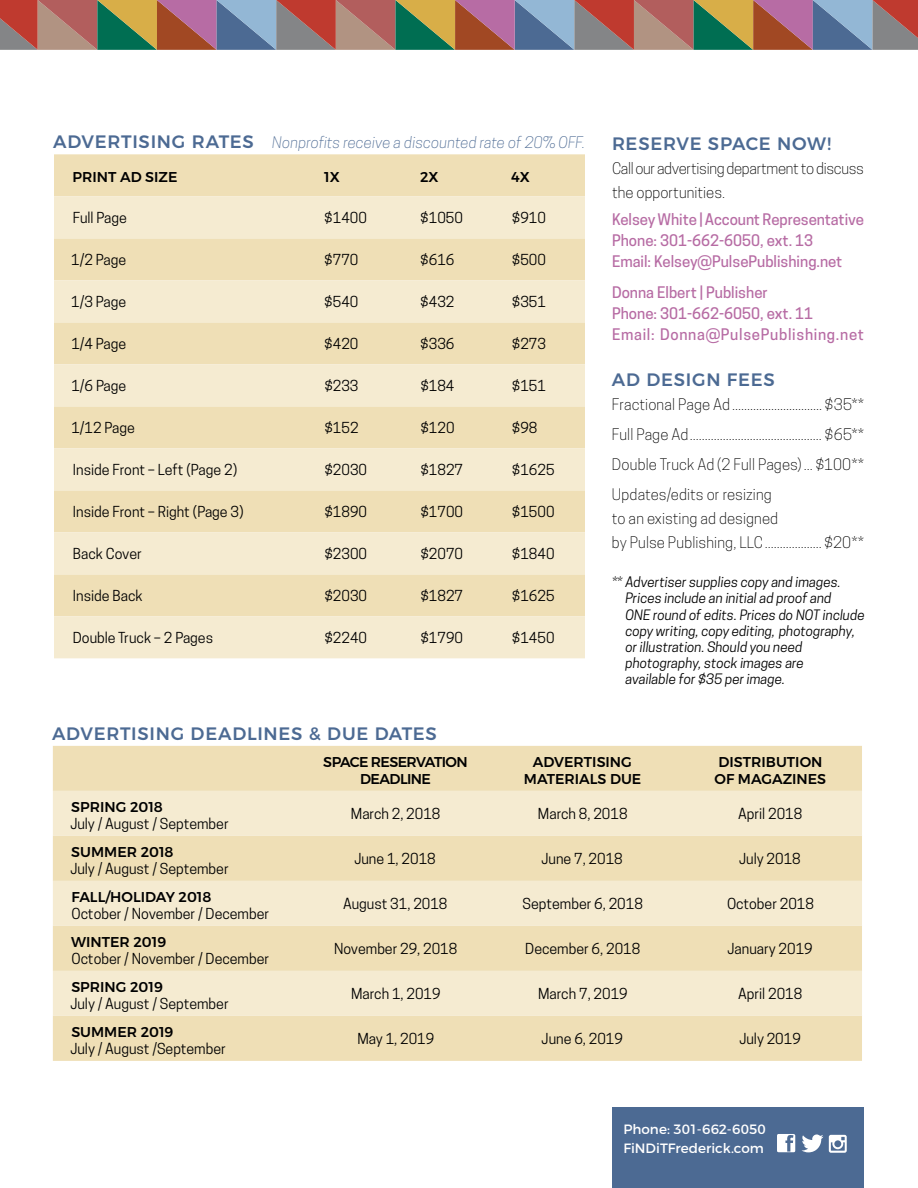
<style>
.page{position:relative;width:918px;height:1188px;background:#fff}
.page>*{position:absolute;margin:0;border:0;box-sizing:border-box;transform-origin:0 0}
.t1{font:500 18px "Montserrat";letter-spacing:.04em;color:#4c6a93}
.t2{font:300 15px/30px "Cooper Hewitt";color:#000;text-align:justify}
.t3{font:500 15px/21px "Cooper Hewitt";color:#b76ca4}
.t4{font:300 15px/24px "Cooper Hewitt";letter-spacing:-.02em;color:#000}
.t5{font:italic 300 15px "Cooper Hewitt";letter-spacing:-.005em;color:#4c6a93}
.t6{font:14.25px "Cooper Hewitt";color:#000}
.t7{font:500 14.25px/16.5px "Montserrat";color:#000;text-align:center}
.t8{font:500 14.25px/16.5px "Montserrat";letter-spacing:-.04em;color:#000;text-align:center}
.t9{font:italic 13.5px/16.2px "Cooper Hewitt";color:#000}
.t10{font:13.5px/19.2px "Montserrat";color:#fff}
</style>
<div class="page">
<svg style="left:0;top:0;width:918px;height:50px;background:#937770"></svg>
<div style="left:612px;top:1107px;width:252px;height:81px;background:#4c6a93"></div>
<svg style="left:777px;top:1134px;width:18px;height:18px"></svg>
<svg style="left:801px;top:1134px;width:46px;height:19px"></svg>
<div style="left:54px;top:154px;width:531px;height:42px;background:#efdfb6"></div>
<svg style="left:54px;top:196px;width:531px;height:462px;background:#f2e5c5"></svg>
<div style="left:53px;top:746px;width:809px;height:315px;background:#efdfb6"></div>
<svg style="left:53px;top:791px;width:809px;height:225px;background:#f2e6c6"></svg>
<p class="t1" style="left:53px;top:131px;width:202px">ADVERTISING RATES</p>
<p class="t7" style="left:73px;top:169px;width:106px">PRINT AD SIZE</p>
<p class="t7" style="left:324px;top:169px;width:17px">1X</p>
<p class="t7" style="left:420px;top:169px;width:20px">2X</p>
<p class="t7" style="left:511px;top:169px;width:20px">4X</p>
<p class="t6" style="left:73px;top:209px;width:56px">Full Page</p>
<p class="t6" style="left:324px;top:209px;width:44px">$1400</p>
<p class="t6" style="left:420px;top:209px;width:44px">$1050</p>
<p class="t6" style="left:512px;top:209px;width:36px">$910</p>
<p class="t6" style="left:71px;top:251px;width:57px">1/2 Page</p>
<p class="t6" style="left:324px;top:251px;width:36px">$770</p>
<p class="t6" style="left:420px;top:251px;width:36px">$616</p>
<p class="t6" style="left:512px;top:251px;width:36px">$500</p>
<p class="t6" style="left:71px;top:293px;width:57px">1/3 Page</p>
<p class="t6" style="left:324px;top:293px;width:36px">$540</p>
<p class="t6" style="left:420px;top:293px;width:36px">$432</p>
<p class="t6" style="left:512px;top:293px;width:36px">$351</p>
<p class="t6" style="left:71px;top:335px;width:57px">1/4 Page</p>
<p class="t6" style="left:324px;top:335px;width:36px">$420</p>
<p class="t6" style="left:420px;top:335px;width:36px">$336</p>
<p class="t6" style="left:512px;top:335px;width:36px">$273</p>
<p class="t6" style="left:71px;top:377px;width:57px">1/6 Page</p>
<p class="t6" style="left:324px;top:377px;width:36px">$233</p>
<p class="t6" style="left:420px;top:377px;width:36px">$184</p>
<p class="t6" style="left:512px;top:377px;width:36px">$151</p>
<p class="t6" style="left:71px;top:419px;width:65px">1/12 Page</p>
<p class="t6" style="left:324px;top:419px;width:36px">$152</p>
<p class="t6" style="left:420px;top:419px;width:36px">$120</p>
<p class="t6" style="left:512px;top:419px;width:27px">$98</p>
<p class="t6" style="left:73px;top:461px;width:166px">Inside Front – Left (Page 2)</p>
<p class="t6" style="left:324px;top:461px;width:44px">$2030</p>
<p class="t6" style="left:420px;top:461px;width:44px">$1827</p>
<p class="t6" style="left:512px;top:461px;width:44px">$1625</p>
<p class="t6" style="left:73px;top:503px;width:172px">Inside Front – Right (Page 3)</p>
<p class="t6" style="left:324px;top:503px;width:44px">$1890</p>
<p class="t6" style="left:420px;top:503px;width:44px">$1700</p>
<p class="t6" style="left:512px;top:503px;width:44px">$1500</p>
<p class="t6" style="left:73px;top:545px;width:71px">Back Cover</p>
<p class="t6" style="left:324px;top:545px;width:44px">$2300</p>
<p class="t6" style="left:420px;top:545px;width:44px">$2070</p>
<p class="t6" style="left:512px;top:545px;width:44px">$1840</p>
<p class="t6" style="left:73px;top:587px;width:71px">Inside Back</p>
<p class="t6" style="left:324px;top:587px;width:44px">$2030</p>
<p class="t6" style="left:420px;top:587px;width:44px">$1827</p>
<p class="t6" style="left:512px;top:587px;width:44px">$1625</p>
<p class="t6" style="left:73px;top:629px;width:142px">Double Truck – 2 Pages</p>
<p class="t6" style="left:324px;top:629px;width:44px">$2240</p>
<p class="t6" style="left:420px;top:629px;width:44px">$1790</p>
<p class="t6" style="left:512px;top:629px;width:44px">$1450</p>
<p class="t5" style="left:272px;top:134px;width:314px">Nonprofits receive a discounted rate of 20% OFF.</p>
<p class="t1" style="left:612px;top:132px;width:221px">RESERVE SPACE NOW!</p>
<p class="t4" style="left:612px;top:156px;width:254px">Call our advertising department to discuss the opportunities.</p>
<p class="t3" style="left:612px;top:208px;width:254px">Kelsey White | Account Representative<br>Phone: 301-662-6050, ext. 13<br>Email: Kelsey@PulsePublishing.net</p>
<p class="t3" style="left:612px;top:282px;width:253px">Donna Elbert | Publisher<br>Phone: 301-662-6050, ext. 11<br>Email: Donna@PulsePublishing.net</p>
<p class="t1" style="left:612px;top:368px;width:164px">AD DESIGN FEES</p>
<p class="t2" style="left:612px;top:389px;width:254px">Fractional Page Ad.............................. $35** Full Page Ad............................................ $65** Double Truck Ad (2 Full Pages)... $100** Updates/edits or resizing</p>
<p class="t2" style="left:612px;top:506px;width:253px;line-height:24px">to an existing ad designed<br>by Pulse Publishing, LLC...................$20**</p>
<p class="t9" style="left:626px;top:574px;width:241px;text-indent:-14px">** Advertiser supplies copy and images.<br>Prices include an initial ad proof and<br>ONE round of edits. Prices do NOT include copy writing, copy editing, photography, or illustration. Should you need photography, stock images are<br>available for $35 per image.</p>
<p class="t1" style="left:52px;top:722px;width:386px">ADVERTISING DEADLINES &amp; DUE DATES</p>
<p class="t8" style="left:323px;top:754px;width:146px">SPACE RESERVATION<br>DEADLINE</p>
<p class="t7" style="left:524px;top:754px;width:119px">ADVERTISING<br>MATERIALS DUE</p>
<p class="t7" style="left:715px;top:754px;width:113px;text-align:left">DISTRIBUTION<br>OF MAGAZINES</p>
<p class="t7" style="left:71px;top:799px;width:93px">SPRING 2018</p>
<p class="t6" style="left:70px;top:815px;width:160px">July / August / September</p>
<p class="t6" style="left:351px;top:805px;width:91px">March 2, 2018</p>
<p class="t6" style="left:538px;top:805px;width:91px">March 8, 2018</p>
<p class="t6" style="left:738px;top:805px;width:66px">April 2018</p>
<p class="t7" style="left:71px;top:844px;width:104px">SUMMER 2018</p>
<p class="t6" style="left:70px;top:860px;width:160px">July / August / September</p>
<p class="t6" style="left:354px;top:850px;width:83px">June 1, 2018</p>
<p class="t6" style="left:541px;top:850px;width:83px">June 7, 2018</p>
<p class="t6" style="left:739px;top:850px;width:63px">July 2018</p>
<p class="t7" style="left:71px;top:889px;width:142px">FALL/HOLIDAY 2018</p>
<p class="t6" style="left:71px;top:905px;width:199px">October / November / December</p>
<p class="t6" style="left:343px;top:895px;width:106px">August 31, 2018</p>
<p class="t6" style="left:523px;top:895px;width:122px">September 6, 2018</p>
<p class="t6" style="left:727px;top:895px;width:89px">October 2018</p>
<p class="t7" style="left:71px;top:934px;width:97px">WINTER 2019</p>
<p class="t6" style="left:71px;top:950px;width:199px">October / November / December</p>
<p class="t6" style="left:334px;top:940px;width:125px">November 29, 2018</p>
<p class="t6" style="left:525px;top:940px;width:117px">December 6, 2018</p>
<p class="t6" style="left:727px;top:940px;width:87px">January 2019</p>
<p class="t7" style="left:71px;top:979px;width:93px">SPRING 2019</p>
<p class="t6" style="left:70px;top:995px;width:160px">July / August / September</p>
<p class="t6" style="left:351px;top:985px;width:91px">March 1, 2019</p>
<p class="t6" style="left:538px;top:985px;width:91px">March 7, 2019</p>
<p class="t6" style="left:738px;top:985px;width:66px">April 2018</p>
<p class="t7" style="left:71px;top:1024px;width:104px">SUMMER 2019</p>
<p class="t6" style="left:70px;top:1040px;width:157px">July / August /September</p>
<p class="t6" style="left:357px;top:1030px;width:78px">May 1, 2019</p>
<p class="t6" style="left:542px;top:1030px;width:83px">June 6, 2019</p>
<p class="t6" style="left:739px;top:1030px;width:63px">July 2019</p>
<p class="t10" style="left:623px;top:1119px;width:144px">Phone: 301-662-6050<br>FiNDiTFrederick.com</p>
</div>
